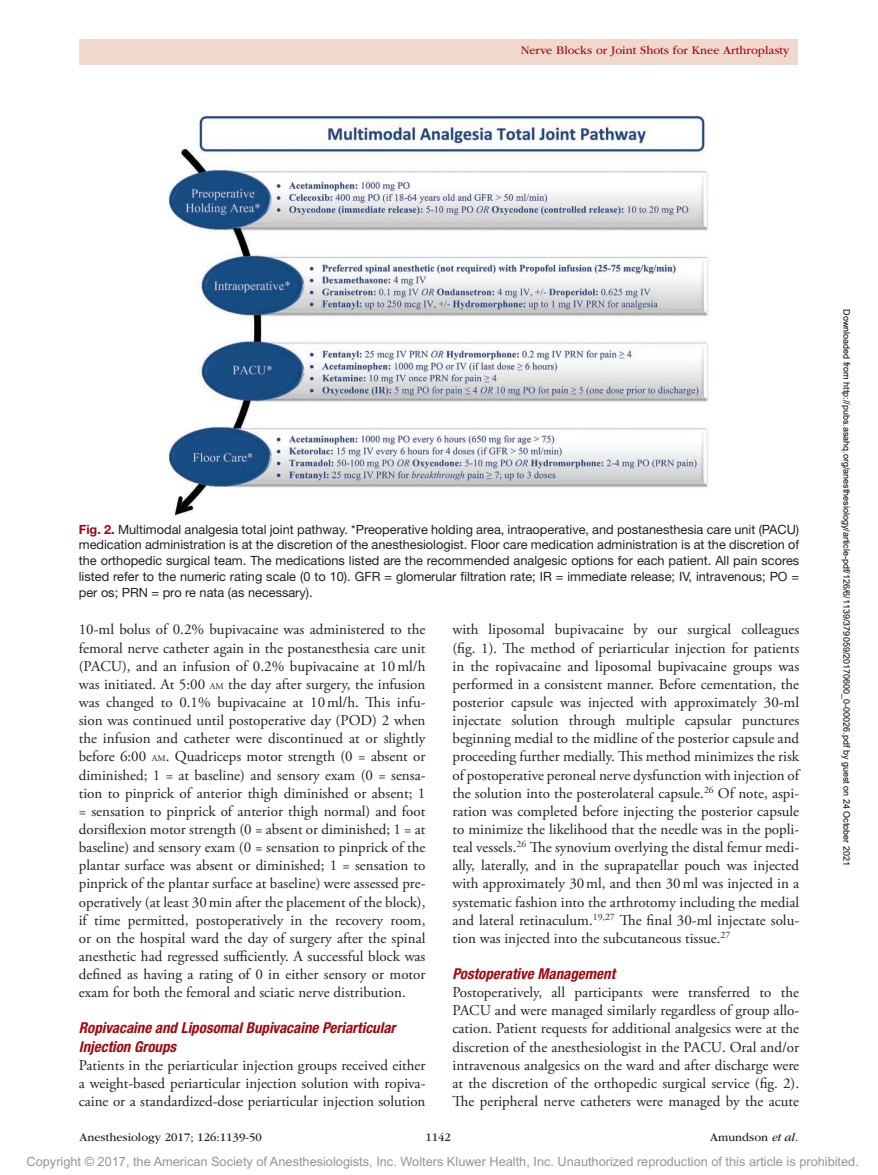
<style>
.page{position:relative;width:878px;height:1175px;background:#fff}
.page>*{position:absolute;margin:0;border:0;box-sizing:border-box;transform-origin:0 0}
.t1{font:15px/18.1px "Adobe Garamond Pro";color:#231f20;text-align:justify}
.t2{font:italic 700 condensed 15px/18.1px "Helvetica Neue LT Std";color:#a1080f}
.t3{font:12.75px/15.8px "Helvetica Neue LT Std";color:#231f20;text-align:justify}
.t4{font:12.75px "Arial MT Std";color:#939598}
.t5{font:12px "ITC Garamond Std";color:#231f20}
.t6{font:12px "ITC Garamond Std";color:#a1080f}
.t7{font:9px "Arial";color:#000}
.s1{font-weight:700;color:#a1080f}
.s2{font-size:9px}
.s3{font-style:italic}
</style>
<div class="page">
<div style="left:79px;top:39px;width:718px;height:25px;background:#f1d8cd"></div>
<img style="left:169px;top:116px;width:540px;height:399px">
<p class="t6" style="left:521px;top:44px;width:270px">Nerve Blocks or Joint Shots for Knee Arthroplasty</p>
<p class="t3" style="left:79px;top:521px;width:722px"><span class="s1">Fig. 2.</span> Multimodal analgesia total joint pathway. *Preoperative holding area, intraoperative, and postanesthesia care unit (PACU) medication administration is at the discretion of the anesthesiologist. Floor care medication administration is at the discretion of the orthopedic surgical team. The medications listed are the recommended analgesic options for each patient. All pain scores listed refer to the numeric rating scale (0 to 10). GFR = glomerular filtration rate; IR = immediate release; IV, intravenous; PO = per os; PRN = pro re nata (as necessary).</p>
<p class="t1" style="left:79px;top:621px;width:348px">10-ml bolus of 0.2% bupivacaine was administered to the femoral nerve catheter again in the postanesthesia care unit (PACU), and an infusion of 0.2% bupivacaine at 10ml/h was initiated. At 5:00 <span class="s2">AM</span> the day after surgery, the infusion was changed to 0.1% bupivacaine at 10ml/h. This infu&shy;sion was continued until postoperative day (POD) 2 when the infusion and catheter were discontinued at or slightly before 6:00 <span class="s2">AM</span>. Quadriceps motor strength (0 = absent or diminished; 1 = at baseline) and sensory exam (0 = sensa&shy;tion to pinprick of anterior thigh diminished or absent; 1 = sensation to pinprick of anterior thigh normal) and foot dorsiflexion motor strength (0 = absent or diminished; 1 = at baseline) and sensory exam (0 = sensation to pinprick of the plantar surface was absent or diminished; 1 = sensation to pinprick of the plantar surface at baseline) were assessed pre&shy;operatively (at least 30min after the placement of the block), if time permitted, postoperatively in the recovery room, or on the hospital ward the day of surgery after the spinal anesthetic had regressed sufficiently. A successful block was defined as having a rating of 0 in either sensory or motor exam for both the femoral and sciatic nerve distribution.</p>
<p class="t2" style="left:79px;top:1019px;width:318px">Ropivacaine and Liposomal Bupivacaine Periarticular<br>Injection Groups</p>
<p class="t1" style="left:79px;top:1056px;width:348px">Patients in the periarticular injection groups received either a weight-based periarticular injection solution with ropiva&shy;caine or a standardized-dose periarticular injection solution</p>
<p class="t1" style="left:452px;top:621px;width:348px">with liposomal bupivacaine by our surgical colleagues (fig. 1). The method of periarticular injection for patients in the ropivacaine and liposomal bupivacaine groups was performed in a consistent manner. Before cementation, the posterior capsule was injected with approximately 30-ml injectate solution through multiple capsular punctures beginning medial to the midline of the posterior capsule and proceeding further medially. This method minimizes the risk of postoperative peroneal nerve dysfunction with injection of the solution into the posterolateral capsule.<sup>26</sup> Of note, aspi&shy;ration was completed before injecting the posterior capsule to minimize the likelihood that the needle was in the popli&shy;teal vessels.<sup>26</sup> The synovium overlying the distal femur medi&shy;ally, laterally, and in the suprapatellar pouch was injected with approximately 30ml, and then 30ml was injected in a systematic fashion into the arthrotomy including the medial and lateral retinaculum.<sup>19,27</sup> The final 30-ml injectate solu&shy;tion was injected into the subcutaneous tissue.<sup>27</sup></p>
<p class="t2" style="left:452px;top:964px;width:164px">Postoperative Management</p>
<p class="t1" style="left:452px;top:983px;width:348px">Postoperatively, all participants were transferred to the PACU and were managed similarly regardless of group allo&shy;cation. Patient requests for additional analgesics were at the discretion of the anesthesiologist in the PACU. Oral and/or intravenous analgesics on the ward and after discharge were at the discretion of the orthopedic surgical service (fig. 2).<br>The peripheral nerve catheters were managed by the acute</p>
<p class="t5" style="left:80px;top:1130px;width:184px">Anesthesiology 2017; 126:1139-50</p>
<p class="t5" style="left:425px;top:1130px;width:27px">1142</p>
<p class="t5" style="left:710px;top:1130px;width:90px">Amundson <span class="s3">et al.</span></p>
<p class="t7" style="left:850px;top:309px;width:558px;rotate:90deg">Downloaded from http://pubs.asahq.org/anesthesiology/article-pdf/126/6/1139/379059/20170600_0-00026.pdf by guest on 24 October 2021</p>
<p class="t4" style="left:27px;top:1154px;width:833px">Copyright © 2017, the American Society of Anesthesiologists, Inc. Wolters Kluwer Health, Inc. Unauthorized reproduction of this article is prohibited.</p>
</div>
